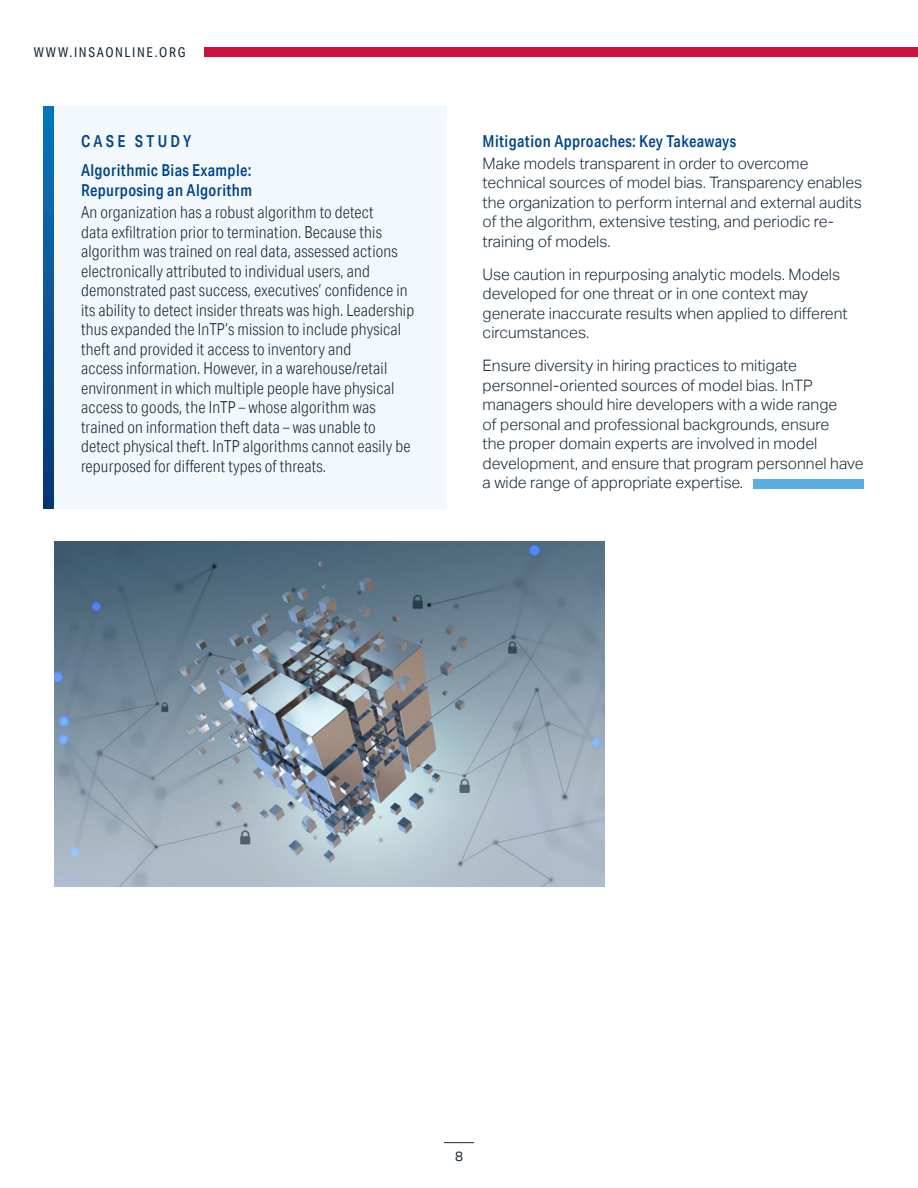
<style>
.page{position:relative;width:918px;height:1188px;background:#fff}
.page>*{position:absolute;margin:0;border:0;box-sizing:border-box;transform-origin:0 0}
.Case_Study_Body{font:300 16.5px/19.5px "Aktiv Grotesk Cd";letter-spacing:.01em;color:#172938}
.Subhead_4{font:500 16.5px/19.8px "Aktiv Grotesk Cd";letter-spacing:.02em;color:#01468c}
.Case_Study{font:500 16.5px "Aktiv Grotesk Cd";letter-spacing:.2em;color:#01468c}
.Body{font:300 15.75px/19.5px "Aktiv Grotesk";color:#172938}
.t1{font:13.5px "Aktiv Grotesk Cd";letter-spacing:.12em;color:#172938}
.t2{font:13.5px "Aktiv Grotesk";color:#172938}
</style>
<div class="page">
<div style="left:204px;top:47px;width:714px;height:9px;background:#cd123d"></div>
<hr style="left:444px;top:1142px;width:30px;height:1px;background:#172938">
<div style="left:54px;top:107px;width:392px;height:402px;background:#f2f8fc"></div>
<svg style="left:44px;top:107px;width:10px;height:402px;background:#095496"></svg>
<div style="left:753px;top:480px;width:111px;height:9px;background:#5daee0"></div>
<img style="left:54px;top:541px;width:550px;height:345px">
<p class="t1" style="left:34px;top:44px;width:153px">WWW.INSAONLINE.ORG</p>
<p class="Case_Study" style="left:81px;top:131px;width:112px">CASE STUDY</p>
<p class="Subhead_4" style="left:81px;top:160px;width:173px">Algorithmic Bias Example:<br>Repurposing an Algorithm</p>
<p class="Case_Study_Body" style="left:81px;top:202px;width:335px">An organization has a robust algorithm to detect<br>data exfiltration prior to termination. Because this algorithm was trained on real data, assessed actions electronically attributed to individual users, and demonstrated past success, executives’ confidence in its ability to detect insider threats was high. Leadership thus expanded the InTP’s mission to include physical theft and provided it access to inventory and<br>access information. However, in a warehouse/retail environment in which multiple people have physical access to goods, the InTP – whose algorithm was trained on information theft data – was unable to detect physical theft. InTP algorithms cannot easily be repurposed for different types of threats.</p>
<p class="Subhead_4" style="left:483px;top:131px;width:255px">Mitigation Approaches: Key Takeaways</p>
<p class="Body" style="left:483px;top:154px;width:381px">Make models transparent in order to overcome technical sources of model bias. Transparency enables the organization to perform internal and external audits of the algorithm, extensive testing, and periodic re&shy;training of models.</p>
<p class="Body" style="left:483px;top:265px;width:367px">Use caution in repurposing analytic models. Models developed for one threat or in one context may generate inaccurate results when applied to different circumstances.</p>
<p class="Body" style="left:483px;top:356px;width:383px">Ensure diversity in hiring practices to mitigate personnel-oriented sources of model bias. InTP managers should hire developers with a wide range<br>of personal and professional backgrounds, ensure<br>the proper domain experts are involved in model development, and ensure that program personnel have a wide range of appropriate expertise.</p>
<p class="t2" style="left:455px;top:1148px;width:9px">8</p>
</div>
